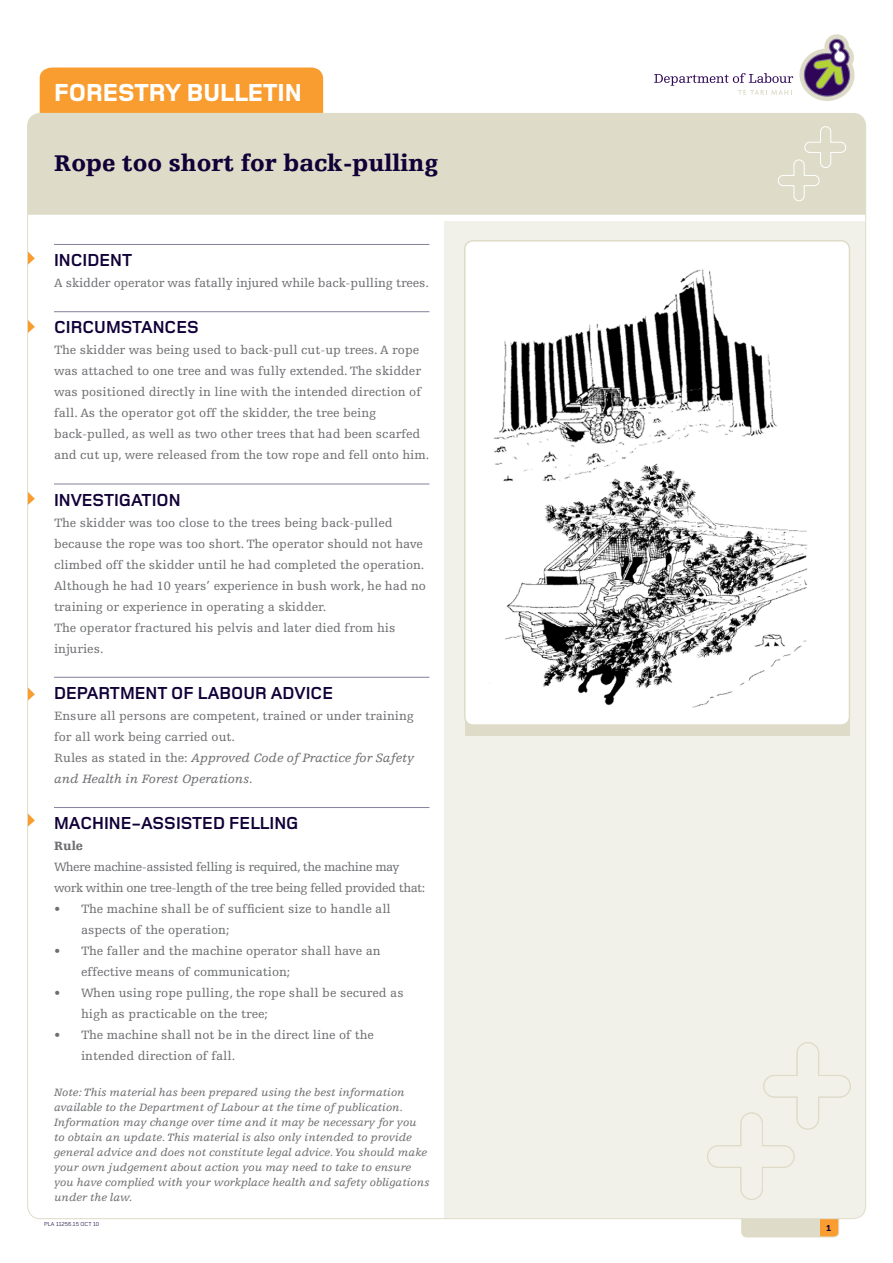
<style>
.page{position:relative;width:893px;height:1263px;background:#fff}
.page>*{position:absolute;margin:0;border:0;box-sizing:border-box;transform-origin:0 0}
.t1{font:800 25.5px "Foundry Monoline";color:#fff}
.t2{font:900 24px "Egyptienne FLT";color:#110038}
.t3{font:700 18px "Foundry Monoline";color:#110038}
.t4{font:12.75px/21px "Egyptienne FLT";color:#6d6e71}
.t5{font:12.75px/21px "Egyptienne FLT";letter-spacing:-.03em;color:#6d6e71}
.t6{font:900 12.75px "Egyptienne FLT";color:#6d6e71}
.t7{font:italic 11.25px/15px "Egyptienne FLT";color:#6d6e71}
.t8{font:800 9px "Foundry Monoline";color:#110038}
.t9{font:6px "Foundry Monoline";color:#110038}
.s1{font-style:italic}
</style>
<div class="page">
<svg style="left:741px;top:1219px;width:98px;height:19px;background:#e3d2b0"></svg>
<svg style="left:654px;top:34px;width:201px;height:67px"></svg>
<div style="left:40px;top:68px;width:283px;height:45px;background:#f99d31"></div>
<div style="left:444px;top:221px;width:422px;height:998px;background:#f2f1e9"></div>
<div style="left:28px;top:113px;width:838px;height:102px;background:#dedcc8"></div>
<svg style="left:777px;top:126px;width:69px;height:76px;background:#dfddcb"></svg>
<svg style="left:707px;top:1042px;width:144px;height:158px"></svg>
<hr style="left:54px;top:244px;width:375px;height:1px;background:#88809c">
<hr style="left:54px;top:311px;width:375px;height:1px;background:#88809c">
<hr style="left:54px;top:484px;width:375px;height:1px;background:#88809c">
<hr style="left:54px;top:677px;width:375px;height:1px;background:#88809c">
<hr style="left:54px;top:807px;width:375px;height:1px;background:#88809c">
<svg style="left:28px;top:251px;width:7px;height:14px"></svg>
<svg style="left:28px;top:320px;width:7px;height:13px"></svg>
<svg style="left:28px;top:492px;width:7px;height:13px"></svg>
<svg style="left:28px;top:687px;width:7px;height:13px"></svg>
<svg style="left:28px;top:813px;width:7px;height:13px"></svg>
<div style="left:465px;top:713px;width:384px;height:23px;background:#dedcc8"></div>
<div style="left:465px;top:241px;width:384px;height:484px;background:#fff;border-radius:9px"></div>
<div style="left:464px;top:240px;width:386px;height:486px;border:2px solid #dedcc8;border-radius:9px"></div>
<img style="left:493px;top:269px;width:315px;height:439px">
<h1 class="t1" style="left:54px;top:78px;width:249px">FORESTRY BULLETIN</h1>
<h2 class="t2" style="left:54px;top:149px;width:385px">Rope too short for back-pulling</h2>
<h3 class="t3" style="left:54px;top:251px;width:80px">INCIDENT</h3>
<p class="t4" style="left:54px;top:273px;width:376px">A skidder operator was fatally injured while back-pulling trees.</p>
<h3 class="t3" style="left:54px;top:318px;width:146px">CIRCUMSTANCES</h3>
<p class="t4" style="left:54px;top:340px;width:377px">The skidder was being used to back-pull cut-up trees. A rope was attached to one tree and was fully extended. The skidder was positioned directly in line with the intended direction of fall. As the operator got off the skidder, the tree being back-pulled, as well as two other trees that had been scarfed and cut up, were released from the tow rope and fell onto him.</p>
<h3 class="t3" style="left:54px;top:490px;width:128px">INVESTIGATION</h3>
<p class="t4" style="left:54px;top:512px;width:374px">The skidder was too close to the trees being back-pulled because the rope was too short. The operator should not have climbed off the skidder until he had completed the operation.<br>Although he had 10 years’ experience in bush work, he had no training or experience in operating a skidder.<br>The operator fractured his pelvis and later died from his injuries.</p>
<h3 class="t3" style="left:54px;top:683px;width:281px">DEPARTMENT OF LABOUR ADVICE</h3>
<p class="t4" style="left:54px;top:705px;width:362px">Ensure all persons are competent, trained or under training for all work being carried out.<br>Rules as stated in the: <span class="s1">Approved Code of Practice for Safety and Health in Forest Operations.</span></p>
<h3 class="t3" style="left:54px;top:814px;width:246px">MACHINE-ASSISTED FELLING</h3>
<p class="t6" style="left:54px;top:839px;width:31px">Rule</p>
<p class="t5" style="left:54px;top:857px;width:373px">Where machine-assisted felling is required, the machine may work within one tree-length of the tree being felled provided that:</p>
<p class="t4" style="left:81px;top:899px;width:311px;text-indent:-27px">• The machine shall be of sufficient size to handle all aspects of the operation;</p>
<p class="t4" style="left:81px;top:941px;width:301px;text-indent:-27px">• The faller and the machine operator shall have an effective means of communication;</p>
<p class="t4" style="left:81px;top:983px;width:324px;text-indent:-27px">• When using rope pulling, the rope shall be secured as high as practicable on the tree;</p>
<p class="t4" style="left:81px;top:1025px;width:294px;text-indent:-27px">• The machine shall not be in the direct line of the intended direction of fall.</p>
<p class="t7" style="left:54px;top:1085px;width:377px">Note: This material has been prepared using the best information available to the Department of Labour at the time of publication.<br>Information may change over time and it may be necessary for you to obtain an update. This material is also only intended to provide general advice and does not constitute legal advice. You should make your own judgement about action you may need to take to ensure you have complied with your workplace health and safety obligations under the law.</p>
<p class="t9" style="left:44px;top:1221px;width:57px">PLA 11256.15 OCT 10</p>
<p class="t8" style="left:826px;top:1223px;width:6px">1</p>
</div>
